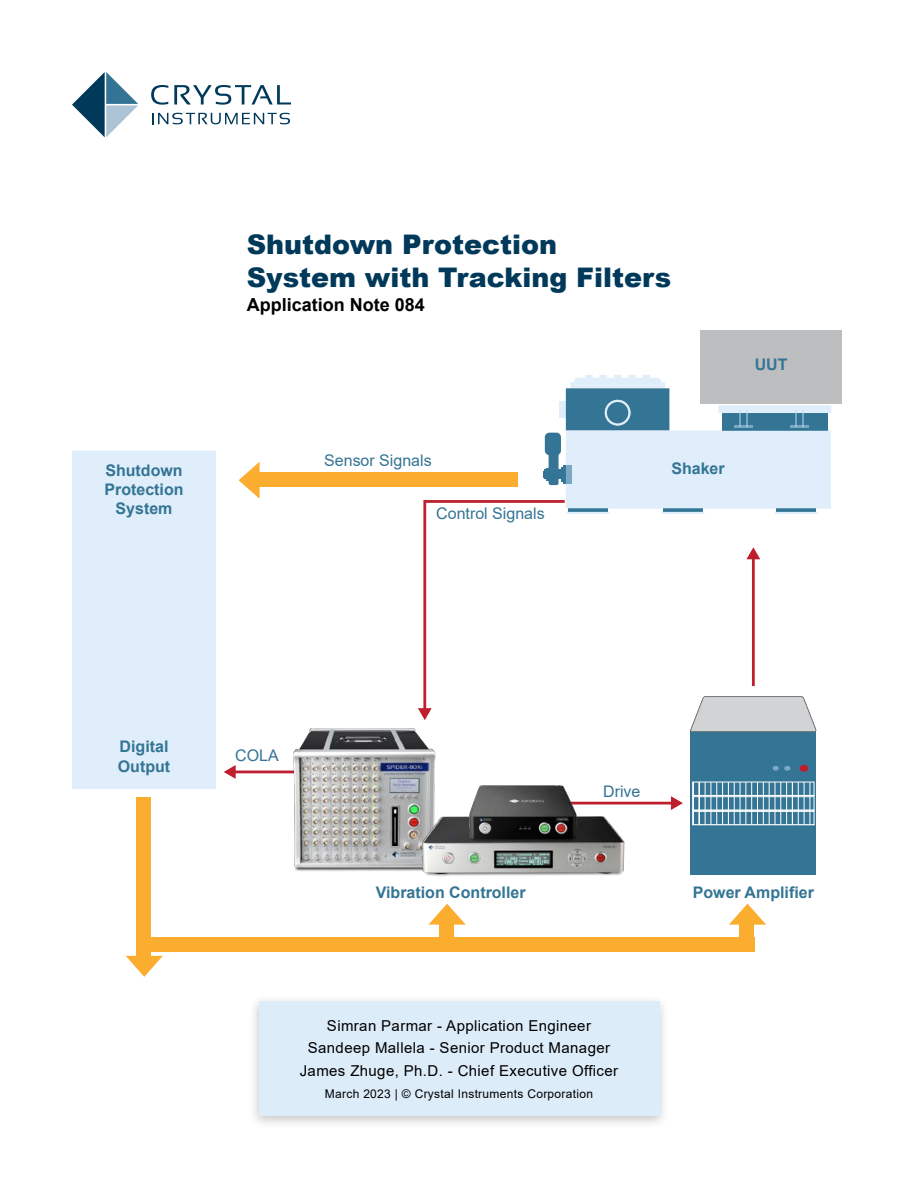
<style>
.page{position:relative;width:918px;height:1188px;background:#fff}
.page>*{position:absolute;margin:0;border:0;box-sizing:border-box;transform-origin:0 0}
.t1{font:900 27px/32.4px "Arial";color:#00395a}
.t2{font:700 18px "Arial";color:#000}
.t3{font:700 16.05px/19.2px "Arial";color:#347494;text-align:center}
.t4{font:16.05px "Arial";color:#347494}
.t5{font:15px/22.5px "Arial";letter-spacing:.025em;color:#000;text-align:center}
.t6{font:12px "Arial";letter-spacing:.025em;color:#000}
</style>
<div class="page">
<div style="left:249px;top:994px;width:420px;height:135px;background:#000;opacity:.22"></div>
<div style="left:259px;top:1002px;width:400px;height:114px;background:#ddecf9"></div>
<svg style="left:151px;top:85px;width:17px;height:20px"></svg>
<svg style="left:174px;top:85px;width:117px;height:20px"></svg>
<svg style="left:152px;top:113px;width:138px;height:11px"></svg>
<svg style="left:72px;top:72px;width:66px;height:65px"></svg>
<hr style="left:544px;top:802px;width:129px;height:2px;background:#be1e2d">
<svg style="left:671px;top:796px;width:12px;height:14px"></svg>
<div style="left:549px;top:450px;width:10px;height:35px;background:#347494;border-radius:2px"></div>
<div style="left:545px;top:433px;width:16px;height:22px;background:#347494;border-radius:5px"></div>
<div style="left:546px;top:468px;width:5px;height:12px;background:#347494"></div>
<div style="left:544px;top:469px;width:5px;height:10px;background:#347494"></div>
<hr style="left:234px;top:771px;width:128px;height:2px;background:#be1e2d">
<svg style="left:224px;top:765px;width:12px;height:14px"></svg>
<svg style="left:559px;top:375px;width:272px;height:139px;background:#c2d8e7"></svg>
<div style="left:690px;top:730px;width:126px;height:145px;background:#347494"></div>
<svg style="left:690px;top:696px;width:126px;height:36px;background:#cfd1d2"></svg>
<div style="left:800px;top:765px;width:8px;height:7px;background:#be1e2d;border-radius:50%"></div>
<svg style="left:773px;top:766px;width:17px;height:5px"></svg>
<div style="left:692px;top:782px;width:122px;height:14px;border:1px solid #fff"></div>
<div style="left:692px;top:796px;width:122px;height:14px;border:1px solid #fff"></div>
<svg style="left:693px;top:782px;width:121px;height:41px"></svg>
<div style="left:692px;top:811px;width:122px;height:14px;border:1px solid #fff"></div>
<div style="left:700px;top:330px;width:142px;height:74px;background:#bcbec0"></div>
<div style="left:72px;top:451px;width:144px;height:338px;background:#dfeefa"></div>
<img style="left:293px;top:728px;width:142px;height:143px">
<img style="left:423px;top:816px;width:202px;height:60px">
<img style="left:469px;top:786px;width:109px;height:56px">
<div style="left:255px;top:472px;width:263px;height:15px;background:#fbad30"></div>
<svg style="left:239px;top:462px;width:21px;height:37px"></svg>
<hr style="left:752px;top:557px;width:3px;height:129px;background:#be1e2d">
<svg style="left:746px;top:547px;width:14px;height:12px"></svg>
<hr style="left:426px;top:500px;width:139px;height:3px;background:#be1e2d">
<hr style="left:423px;top:500px;width:3px;height:210px;background:#be1e2d">
<svg style="left:418px;top:708px;width:14px;height:12px"></svg>
<div style="left:148px;top:937px;width:606px;height:15px;background:#fbad30"></div>
<div style="left:136px;top:797px;width:15px;height:163px;background:#fbad30"></div>
<svg style="left:126px;top:956px;width:37px;height:21px"></svg>
<div style="left:439px;top:920px;width:15px;height:29px;background:#fbad30"></div>
<svg style="left:428px;top:904px;width:38px;height:21px"></svg>
<div style="left:739px;top:920px;width:15px;height:29px;background:#fbad30"></div>
<svg style="left:729px;top:904px;width:37px;height:21px"></svg>
<h1 class="t1" style="left:247px;top:228px;width:426px">Shutdown Protection<br>System with Tracking Filters</h1>
<p class="t2" style="left:247px;top:292px;width:180px">Application Note 084</p>
<p class="t3" style="left:755px;top:355px;width:34px">UUT</p>
<p class="t4" style="left:324px;top:449px;width:109px">Sensor Signals</p>
<p class="t3" style="left:105px;top:461px;width:79px">Shutdown</p>
<p class="t3" style="left:671px;top:459px;width:55px">Shaker</p>
<p class="t3" style="left:105px;top:480px;width:81px">Protection<br>System</p>
<p class="t4" style="left:436px;top:503px;width:110px">Control Signals</p>
<p class="t3" style="left:118px;top:737px;width:54px;text-align:left">Digital<br>Output</p>
<p class="t4" style="left:235px;top:744px;width:45px">COLA</p>
<p class="t4" style="left:603px;top:780px;width:39px">Drive</p>
<p class="t3" style="left:376px;top:883px;width:151px">Vibration Controller</p>
<p class="t3" style="left:693px;top:883px;width:123px">Power Amplifier</p>
<p class="t5" style="left:300px;top:1014px;width:320px">Simran Parmar - Application Engineer<br>Sandeep Mallela - Senior Product Manager<br>James Zhuge, Ph.D. - Chief Executive Officer</p>
<p class="t6" style="left:325px;top:1086px;width:270px">March 2023 | © Crystal Instruments Corporation</p>
</div>
